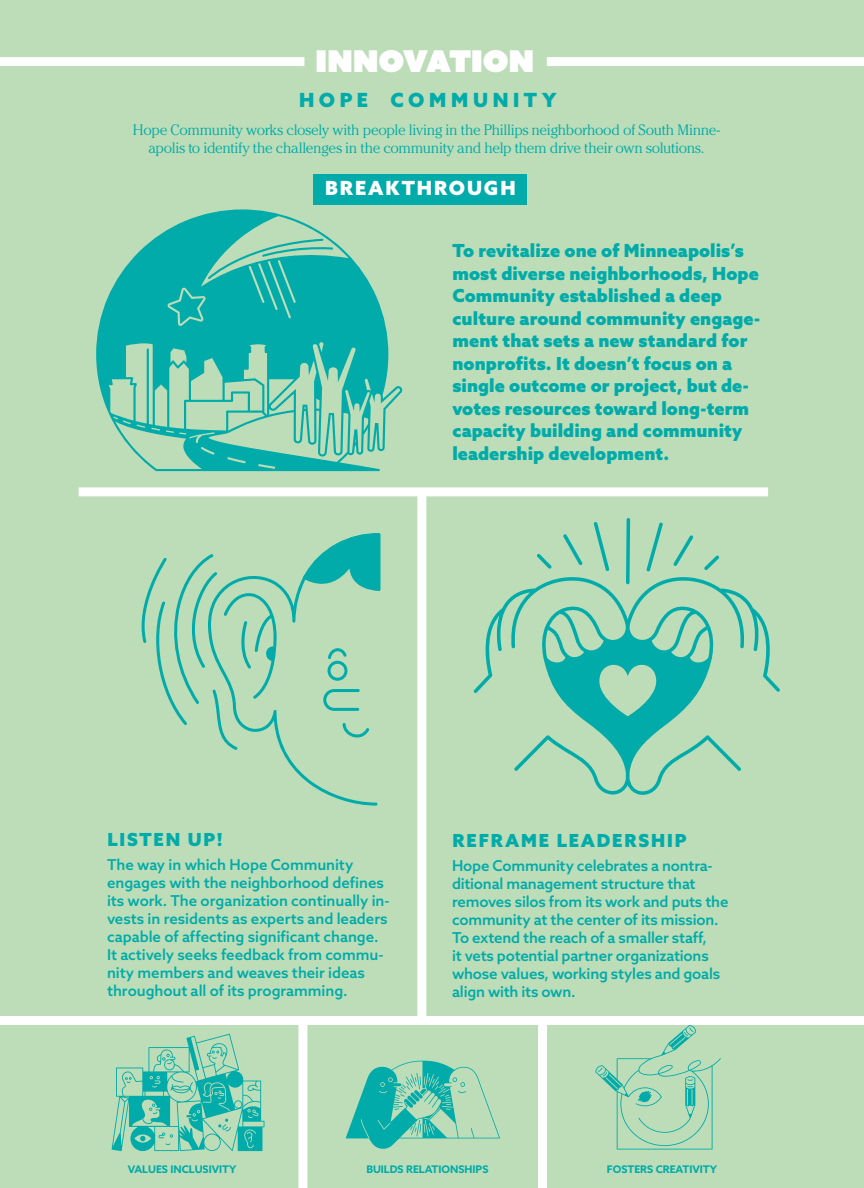
<style>
.page{position:relative;width:864px;height:1188px;background:#bcddb7}
.page>*{position:absolute;margin:0;border:0;box-sizing:border-box;transform-origin:0 0}
.t1{font:30px "Azo Sans Uber";letter-spacing:.005em;color:#fff}
.t2{font:900 19.5px "Azo Sans";letter-spacing:.23em;color:#00abaa}
.t3{font:900 19.5px "Azo Sans";letter-spacing:.1em;color:#fff}
.t4{font:900 18px/22.5px "Azo Sans";color:#00abaa}
.t5{font:900 18px "Azo Sans";letter-spacing:.105em;color:#00abaa}
.t6{font:900 18px "Azo Sans";letter-spacing:.1em;color:#00abaa}
.t7{font:500 15px/18px "Azo Sans";letter-spacing:-.01em;color:#00abaa}
.t8{font:300 15px/18px "Cheltenham";letter-spacing:-.025em;color:#00abaa;text-align:center}
.t9{font:700 10.5px "Azo Sans";color:#00abaa}
</style>
<div class="page">
<div style="left:298px;top:1023px;width:9px;height:165px;background:#fff"></div>
<div style="left:538px;top:1020px;width:9px;height:168px;background:#fff"></div>
<div style="left:547px;top:57px;width:317px;height:9px;background:#fff"></div>
<div style="left:0;top:57px;width:304px;height:9px;background:#fff"></div>
<div style="left:417px;top:489px;width:9px;height:531px;background:#fff"></div>
<div style="left:79px;top:487px;width:689px;height:9px;background:#fff"></div>
<div style="left:0;top:1016px;width:864px;height:9px;background:#fff"></div>
<div style="left:313px;top:174px;width:214px;height:30px;background:#00abaa"></div>
<svg style="left:96px;top:209px;width:306px;height:262px"></svg>
<svg style="left:277px;top:533px;width:103px;height:272px"></svg>
<svg style="left:323px;top:689px;width:37px;height:22px"></svg>
<svg style="left:327px;top:648px;width:20px;height:33px"></svg>
<svg style="left:141px;top:554px;width:136px;height:196px"></svg>
<svg style="left:342px;top:723px;width:27px;height:14px"></svg>
<svg style="left:473px;top:577px;width:307px;height:218px"></svg>
<svg style="left:563px;top:534px;width:19px;height:31px"></svg>
<svg style="left:646px;top:522px;width:17px;height:49px"></svg>
<svg style="left:593px;top:522px;width:16px;height:49px"></svg>
<svg style="left:673px;top:535px;width:20px;height:31px"></svg>
<svg style="left:626px;top:518px;width:4px;height:66px"></svg>
<svg style="left:537px;top:554px;width:14px;height:14px"></svg>
<svg style="left:704px;top:555px;width:15px;height:15px"></svg>
<svg style="left:112px;top:1033px;width:152px;height:118px"></svg>
<svg style="left:346px;top:1060px;width:154px;height:88px"></svg>
<svg style="left:595px;top:1025px;width:126px;height:124px"></svg>
<p class="t1" style="left:315px;top:41px;width:220px">INNOVATION</p>
<p class="t2" style="left:299px;top:87px;width:259px">HOPE COMMUNITY</p>
<p class="t8" style="left:133px;top:120px;width:588px">Hope Community works closely with people living in the Phillips neighborhood of South Minne&shy;apolis to identify the challenges in the community and help them drive their own solutions.</p>
<p class="t3" style="left:325px;top:175px;width:192px">BREAKTHROUGH</p>
<p class="t4" style="left:452px;top:239px;width:309px">To revitalize one of Minneapolis’s most diverse neighborhoods, Hope<br>Community established a deep culture around community engage&shy;ment that sets a new standard for nonprofts. It doesn’t focus on a single outcome or project, but de&shy;votes resources toward long-term capacity building and community leadership development.</p>
<p class="t6" style="left:108px;top:827px;width:116px">LISTEN UP!</p>
<p class="t7" style="left:107px;top:855px;width:284px">The way in which Hope Community engages with the neighborhood defnes its work. The organization continually in&shy;vests in residents as experts and leaders capable of affecting signifcant change.<br>It actively seeks feedback from commu&shy;nity members and weaves their ideas throughout all of its programming.</p>
<p class="t5" style="left:452px;top:828px;width:236px">REFRAME LEADERSHIP</p>
<p class="t7" style="left:452px;top:856px;width:278px">Hope Community celebrates a nontra&shy;ditional management structure that removes silos from its work and puts the community at the center of its mission.<br>To extend the reach of a smaller staff,<br>it vets potential partner organizations whose values, working styles and goals align with its own.</p>
<p class="t9" style="left:128px;top:1162px;width:110px">VALUES INCLUSIVITY</p>
<p class="t9" style="left:366px;top:1162px;width:124px">BUILDS RELATIONSHIPS</p>
<p class="t9" style="left:607px;top:1162px;width:112px">FOSTERS CREATIVITY</p>
</div>
